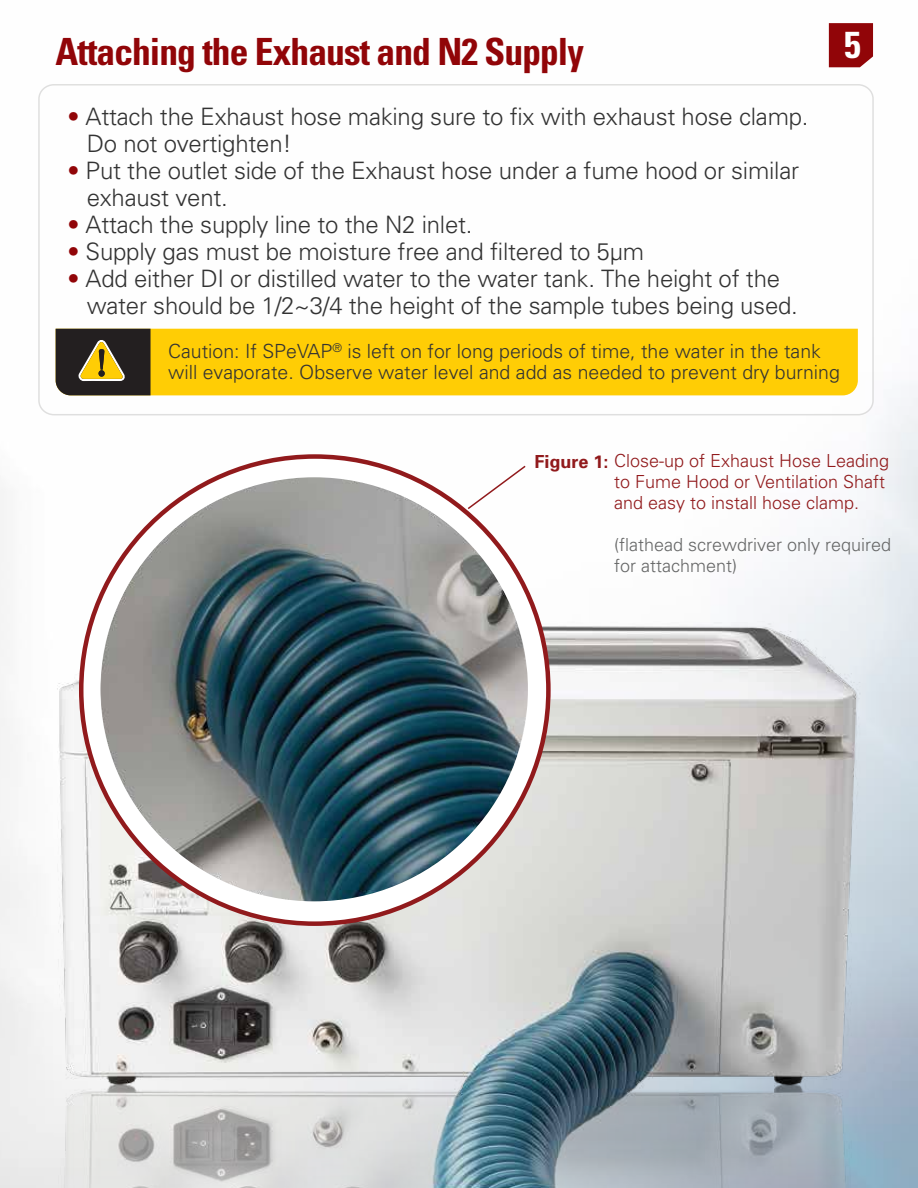
<style>
.page{position:relative;width:918px;height:1188px;background:#fff}
.page>*{position:absolute;margin:0;border:0;box-sizing:border-box;transform-origin:0 0}
.t1{font:700 condensed 37.5px "Univers";letter-spacing:-.025em;color:#910508}
.t2{font:700 condensed 37.5px "Univers";color:#fff}
.t3{font:300 24px/27px "Univers";letter-spacing:-.01em;color:#333}
.t4{font:300 19.5px/21px "Univers";color:#333}
.t5{font:300 18px/21px "Univers";color:#911a1c}
.t6{font:300 18px/21px "Univers";color:#666767}
.s1{color:#910508}
.s2{font-weight:700}
</style>
<div class="page">
<img style="left:0;top:23px;width:918px;height:582px">
<img style="left:0;top:605px;width:918px;height:583px">
<svg style="left:81px;top:457px;width:467px;height:467px"></svg>
<img style="left:100px;top:475px;width:428px;height:427px">
<svg style="left:466px;top:464px;width:61px;height:47px"></svg>
<div style="left:829px;top:23px;width:44px;height:44px;background:#910508"></div>
<div style="left:39px;top:85px;width:834px;height:330px;background:#fff;border-radius:15px"></div>
<div style="left:38px;top:84px;width:836px;height:331px;border:2px solid #cccccb;border-radius:15px"></div>
<div style="left:151px;top:329px;width:707px;height:66px;background:#ffcd05"></div>
<svg style="left:56px;top:329px;width:95px;height:66px;background:#493f27"></svg>
<div style="left:99px;top:370px;width:6px;height:7px;background:#231f20;border-radius:50%"></div>
<h1 class="t1" style="left:56px;top:28px;width:530px">Attaching the Exhaust and N2 Supply</h1>
<h1 class="t2" style="left:844px;top:22px;width:18px">5</h1>
<p class="t3" style="left:87px;top:103px;width:723px;text-indent:-19px"><span class="s1">•</span> Attach the Exhaust hose making sure to fix with exhaust hose clamp.<br>Do not overtighten!</p>
<p class="t3" style="left:87px;top:157px;width:714px;text-indent:-19px"><span class="s1">•</span> Put the outlet side of the Exhaust hose under a fume hood or similar exhaust vent.</p>
<p class="t3" style="left:67px;top:211px;width:407px"><span class="s1">•</span> Attach the supply line to the N2 inlet.</p>
<p class="t3" style="left:67px;top:238px;width:578px"><span class="s1">•</span> Supply gas must be moisture free and filtered to 5µm</p>
<p class="t3" style="left:87px;top:265px;width:713px;text-indent:-19px"><span class="s1">•</span> Add either DI or distilled water to the water tank. The height of the water should be 1/2~3/4 the height of the sample tubes being used.</p>
<p class="t4" style="left:168px;top:340px;width:673px">Caution: If SPeVAP<sup>®</sup> is left on for long periods of time, the water in the tank will evaporate. Observe water level and add as needed to prevent dry burning</p>
<p class="t5" style="left:614px;top:450px;width:277px;text-indent:-80px"><span class="s2">Figure 1:</span> Close-up of Exhaust Hose Leading to Fume Hood or Ventilation Shaft and easy to install hose clamp.</p>
<p class="t6" style="left:614px;top:534px;width:279px">(flathead screwdriver only required for attachment)</p>
</div>
